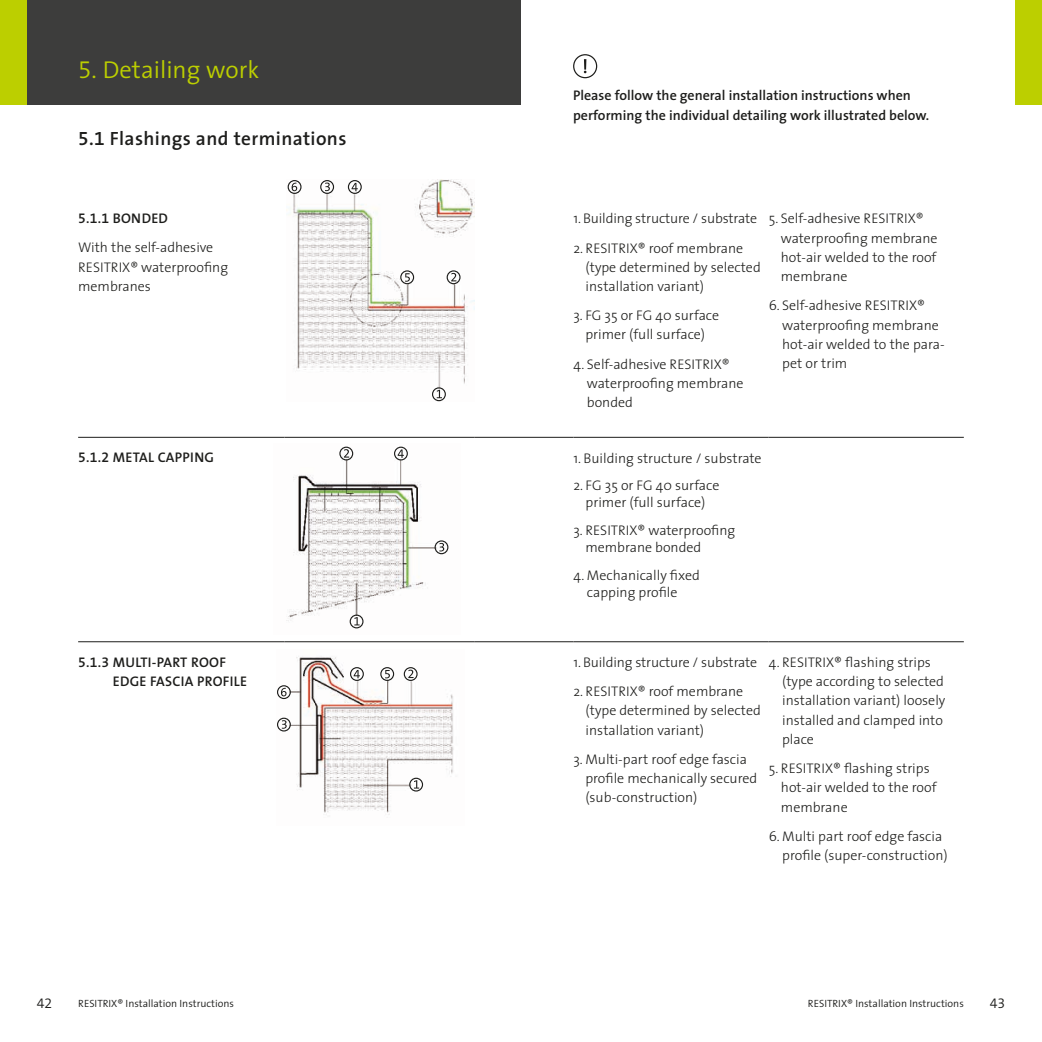
<style>
.page{position:relative;width:1042px;height:1042px;background:#fff}
.page>*{position:absolute;margin:0;border:0;box-sizing:border-box;transform-origin:0 0}
.t1{font:300 24.5px "The Sans";color:#bccf00}
.t2{font:600 19.25px "The Sans";letter-spacing:.02em;color:#1d1d1b}
.t3{font:300 14px/19.2px "The Sans";color:#1d1d1b}
.t4{font:600 14px/19.2px "The Sans";color:#1d1d1b}
.t5{font:14px/19.2px "The Sans Semi Bold Caps";letter-spacing:.02em;color:#1d1d1b}
.t6{font:14px "The Sans Semi Light Expert";color:#1d1d1b}
.t7{font:300 10.5px "The Sans";color:#1d1d1b}
.s1{font-family:"The Sans Semi Light Expert";font-weight:400}
.s2{font-family:"The Sans Semi Bold Expert";font-weight:400}
.s3{font-family:"The Sans Semi Bold Expert"}
</style>
<div class="page">
<div style="left:26px;top:0;width:495px;height:104px;background:#3d3d3c"></div>
<img style="left:286px;top:446px;width:163px;height:183px">
<svg style="left:354px;top:617px;width:6px;height:8px"></svg>
<div style="left:350px;top:614px;width:13px;height:14px;border:1px solid #1d1d1b;border-radius:50%"></div>
<svg style="left:344px;top:449px;width:5px;height:9px"></svg>
<div style="left:339px;top:447px;width:14px;height:13px;border:1px solid #1d1d1b;border-radius:50%"></div>
<svg style="left:439px;top:543px;width:5px;height:8px"></svg>
<div style="left:434px;top:540px;width:14px;height:14px;border:1px solid #1d1d1b;border-radius:50%"></div>
<svg style="left:398px;top:449px;width:6px;height:9px"></svg>
<div style="left:394px;top:447px;width:14px;height:13px;border:1px solid #1d1d1b;border-radius:50%"></div>
<img style="left:277px;top:656px;width:177px;height:159px">
<svg style="left:414px;top:780px;width:5px;height:8px"></svg>
<div style="left:409px;top:778px;width:14px;height:13px;border:1px solid #1d1d1b;border-radius:50%"></div>
<svg style="left:408px;top:669px;width:5px;height:9px"></svg>
<div style="left:404px;top:667px;width:14px;height:14px;border:1px solid #1d1d1b;border-radius:50%"></div>
<svg style="left:282px;top:720px;width:5px;height:9px"></svg>
<div style="left:277px;top:717px;width:14px;height:14px;border:1px solid #1d1d1b;border-radius:50%"></div>
<svg style="left:354px;top:670px;width:6px;height:8px"></svg>
<div style="left:350px;top:667px;width:14px;height:14px;border:1px solid #1d1d1b;border-radius:50%"></div>
<svg style="left:385px;top:670px;width:5px;height:8px"></svg>
<div style="left:380px;top:667px;width:14px;height:14px;border:1px solid #1d1d1b;border-radius:50%"></div>
<svg style="left:281px;top:688px;width:5px;height:8px"></svg>
<div style="left:277px;top:685px;width:14px;height:14px;border:1px solid #1d1d1b;border-radius:50%"></div>
<img style="left:286px;top:180px;width:188px;height:221px">
<svg style="left:437px;top:390px;width:5px;height:8px"></svg>
<div style="left:432px;top:387px;width:14px;height:14px;border:1px solid #1d1d1b;border-radius:50%"></div>
<svg style="left:451px;top:273px;width:5px;height:8px"></svg>
<div style="left:447px;top:270px;width:13px;height:14px;border:1px solid #1d1d1b;border-radius:50%"></div>
<svg style="left:325px;top:183px;width:5px;height:8px"></svg>
<div style="left:320px;top:180px;width:14px;height:14px;border:1px solid #1d1d1b;border-radius:50%"></div>
<svg style="left:351px;top:183px;width:7px;height:8px"></svg>
<div style="left:348px;top:180px;width:14px;height:14px;border:1px solid #1d1d1b;border-radius:50%"></div>
<svg style="left:405px;top:273px;width:5px;height:9px"></svg>
<div style="left:400px;top:270px;width:14px;height:14px;border:1px solid #1d1d1b;border-radius:50%"></div>
<svg style="left:292px;top:183px;width:5px;height:8px"></svg>
<div style="left:288px;top:180px;width:13px;height:14px;border:1px solid #1d1d1b;border-radius:50%"></div>
<hr style="left:78px;top:437px;width:206px;height:1px;background:#1d1d1b">
<hr style="left:284px;top:437px;width:190px;height:1px;background:#1d1d1b">
<hr style="left:474px;top:437px;width:99px;height:1px;background:#1d1d1b">
<hr style="left:573px;top:437px;width:195px;height:1px;background:#1d1d1b">
<hr style="left:768px;top:437px;width:196px;height:1px;background:#1d1d1b">
<hr style="left:78px;top:641px;width:206px;height:1px;background:#1d1d1b">
<hr style="left:284px;top:641px;width:190px;height:1px;background:#1d1d1b">
<hr style="left:474px;top:641px;width:99px;height:1px;background:#1d1d1b">
<hr style="left:573px;top:641px;width:195px;height:1px;background:#1d1d1b">
<hr style="left:768px;top:641px;width:196px;height:1px;background:#1d1d1b">
<div style="left:573px;top:54px;width:24px;height:24px;border:1px solid #1d1d1b;border-radius:50%"></div>
<svg style="left:584px;top:59px;width:2px;height:14px"></svg>
<div style="left:1016px;top:0;width:26px;height:104px;background:#bccf00"></div>
<div style="left:0;top:0;width:26px;height:104px;background:#bccf00"></div>
<h1 class="t1" style="left:78px;top:50px;width:183px"><span class="s1">5.</span> Detailing work</h1>
<h2 class="t2" style="left:78px;top:122px;width:270px"><span class="s2">5.1</span> Flashings and terminations</h2>
<p class="t5" style="left:78px;top:208px;width:91px"><span class="s3">5.1.1</span> BONDED</p>
<p class="t3" style="left:78px;top:238px;width:151px">With the self-adhesive<br>RESITRIX® waterproofing membranes</p>
<p class="t4" style="left:573px;top:86px;width:358px">Please follow the general installation instructions when performing the individual detailing work illustrated below.</p>
<p class="t3" style="left:573px;top:208px;width:185px">1. Building structure / substrate</p>
<p class="t3" style="left:585px;top:238px;width:177px;text-indent:-12px">2. RESITRIX® roof membrane (type determined by selected installation variant)</p>
<p class="t3" style="left:573px;top:305px;width:147px;text-align:center">3. FG 35 or FG 40 surface primer (full surface)</p>
<p class="t3" style="left:587px;top:354px;width:158px;text-indent:-13px">4. Self-adhesive RESITRIX® waterproofing membrane bonded</p>
<p class="t3" style="left:781px;top:208px;width:158px;text-indent:-12px">5. Self-adhesive RESITRIX® waterproofing membrane hot-air welded to the roof membrane</p>
<p class="t3" style="left:782px;top:295px;width:164px;text-indent:-14px">6. Self-adhesive RESITRIX® waterproofing membrane hot-air welded to the para&shy;pet or trim</p>
<p class="t5" style="left:78px;top:448px;width:137px"><span class="s3">5.1.2</span> METAL CAPPING</p>
<p class="t3" style="left:573px;top:448px;width:190px">1. Building structure / substrate</p>
<p class="t3" style="left:573px;top:476px;width:147px;line-height:17.5px;text-align:center">2. FG 35 or FG 40 surface primer (full surface)</p>
<p class="t3" style="left:585px;top:521px;width:151px;line-height:17.5px;text-indent:-12px">3. RESITRIX® waterproofing membrane bonded</p>
<p class="t3" style="left:587px;top:566px;width:114px;line-height:17.5px;text-indent:-13px">4. Mechanically fixed capping profile</p>
<p class="t5" style="left:113px;top:652px;width:136px;text-indent:-35px"><span class="s3">5.1.3</span> MULTI-PART ROOF<br>EDGE FASCIA PROFILE</p>
<p class="t3" style="left:573px;top:652px;width:185px">1. Building structure / substrate</p>
<p class="t3" style="left:586px;top:681px;width:177px;text-indent:-12px">2. RESITRIX® roof membrane (type determined by selected installation variant)</p>
<p class="t3" style="left:585px;top:749px;width:173px;text-indent:-12px">3. Multi-part roof edge fascia profile mechanically secured (sub-construction)</p>
<p class="t3" style="left:782px;top:652px;width:165px;text-indent:-13px">4. RESITRIX® flashing strips (type according to selected installation variant) loosely installed and clamped into place</p>
<p class="t3" style="left:781px;top:758px;width:157px;text-indent:-12px">5. RESITRIX® flashing strips hot-air welded to the roof membrane</p>
<p class="t3" style="left:782px;top:826px;width:167px;text-indent:-14px">6. Multi part roof edge fascia profile (super-construction)</p>
<p class="t6" style="left:37px;top:991px;width:17px">42</p>
<p class="t7" style="left:78px;top:994px;width:157px">RESITRIX® Installation Instructions</p>
<p class="t7" style="left:808px;top:994px;width:157px">RESITRIX® Installation Instructions</p>
<p class="t6" style="left:990px;top:991px;width:17px">43</p>
</div>
